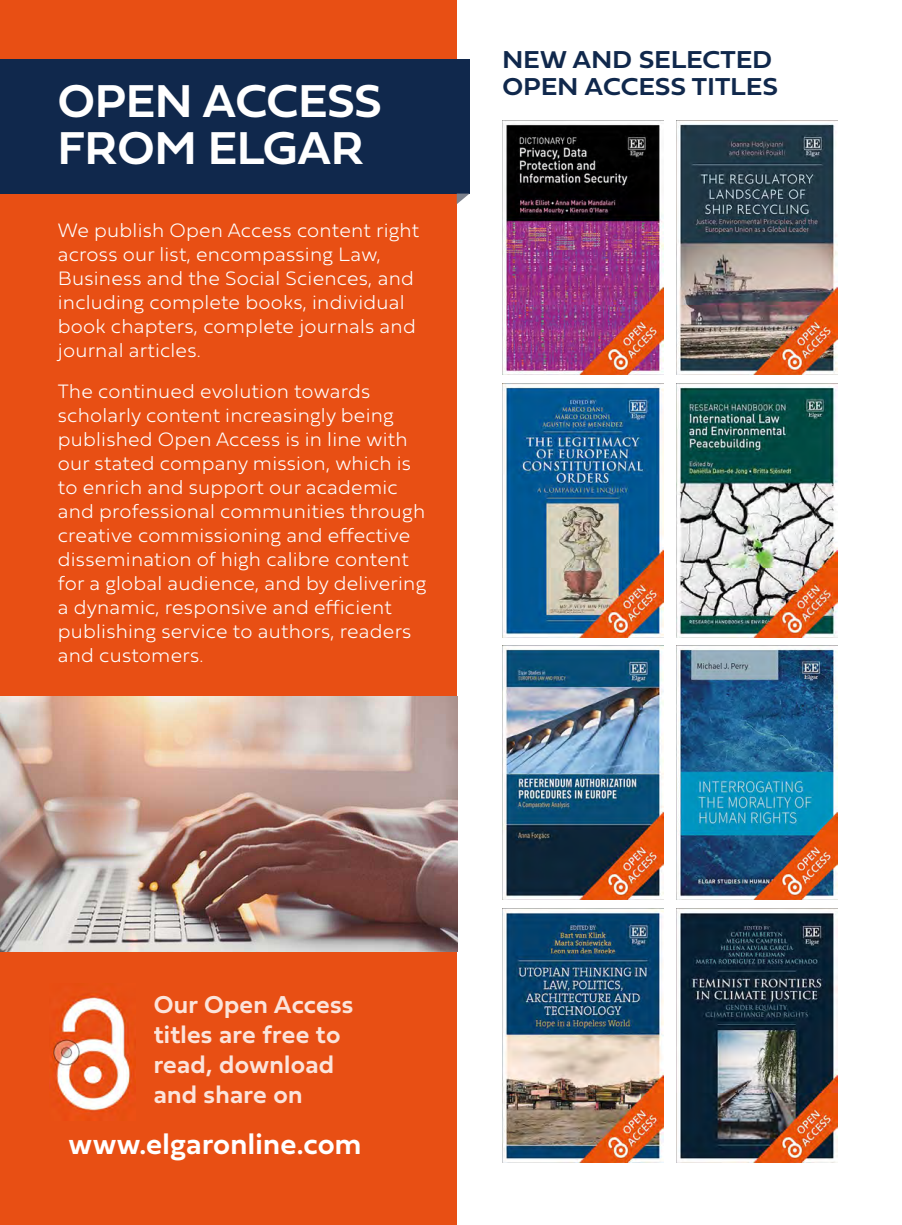
<style>
.page{position:relative;width:902px;height:1225px;background:#fff}
.page>*{position:absolute;margin:0;border:0;box-sizing:border-box;transform-origin:0 0}
.t1{font:48px/46.5px "Fieldwork Geo Demibold";color:#fff}
.t2{font:700 30px "Fieldwork Hum Demi";letter-spacing:.01em;color:#fff}
.t3{font:700 25.5px/30px "Fieldwork Hum Demi";letter-spacing:.01em;color:#fff}
.t4{font:700 25.5px/27px "Fieldwork Hum Demi";letter-spacing:.01em;color:#10284c;scale:1.05 1}
.t5{font:100 20.25px/24px "Fieldwork Hum";letter-spacing:.01em;color:#fff}
</style>
<div class="page">
<div style="left:0;top:0;width:456px;height:1225px;background:#e84f14"></div>
<img style="left:0;top:697px;width:457px;height:255px">
<div style="left:0;top:59px;width:469px;height:135px;background:#10284c"></div>
<svg style="left:456px;top:194px;width:13px;height:10px"></svg>
<img style="left:676px;top:383px;width:161px;height:254px">
<img style="left:502px;top:908px;width:161px;height:254px">
<img style="left:502px;top:646px;width:161px;height:254px">
<img style="left:502px;top:383px;width:161px;height:254px">
<img style="left:502px;top:120px;width:161px;height:255px">
<img style="left:676px;top:908px;width:161px;height:254px">
<img style="left:676px;top:120px;width:161px;height:255px">
<img style="left:676px;top:646px;width:161px;height:254px">
<img style="left:52px;top:996px;width:83px;height:116px">
<h1 class="t1" style="left:58px;top:76px;width:325px">OPEN ACCESS<br>FROM ELGAR</h1>
<p class="t5" style="left:58px;top:217px;width:363px">We publish Open Access content right across our list, encompassing Law, Business and the Social Sciences, and including complete books, individual book chapters, complete journals and journal articles.</p>
<p class="t5" style="left:58px;top:378px;width:370px">The continued evolution towards scholarly content increasingly being published Open Access is in line with our stated company mission, which is to enrich and support our academic and professional communities through creative commissioning and effective dissemination of high calibre content for a global audience, and by delivering a dynamic, responsive and efficient publishing service to authors, readers and customers.</p>
<p class="t4" style="left:502px;top:45px;width:264px">NEW AND SELECTED<br>OPEN ACCESS TITLES</p>
<p class="t3" style="left:154px;top:988px;width:201px">Our Open Access titles are free to read, download and share on</p>
<h2 class="t2" style="left:69px;top:1120px;width:294px">www.elgaronline.com</h2>
</div>
